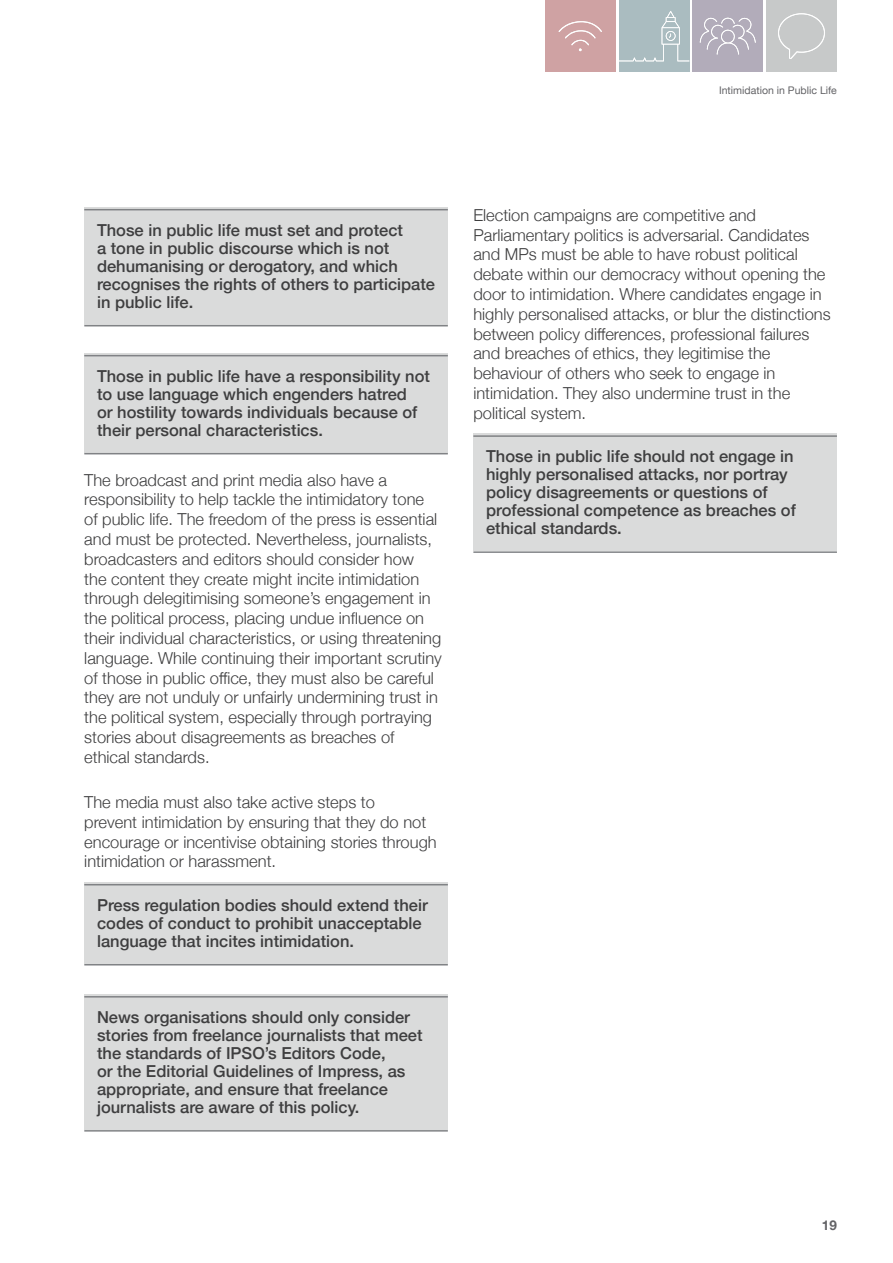
<style>
.page{position:relative;width:893px;height:1263px;background:#fff}
.page>*{position:absolute;margin:0;border:0;box-sizing:border-box;transform-origin:0 0}
._7_Body_Text{font:300 16.5px/19.8px "Helvetica Neue";color:#3e3e3f}
._12_Recomendations{font:500 16.5px/18px "Helvetica Neue";color:#3e3e3f}
.t1{font:700 13.5px "Helvetica Neue";color:#636366}
.t2{font:10.5px "Helvetica Neue";color:#636366}
</style>
<div class="page">
<div style="left:619px;top:1px;width:70px;height:71px;background:#aabcc0"></div>
<div style="left:545px;top:1px;width:71px;height:71px;background:#cfa2a3"></div>
<div style="left:692px;top:1px;width:71px;height:71px;background:#b2acba"></div>
<div style="left:766px;top:1px;width:71px;height:71px;background:#c7c9c9"></div>
<svg style="left:619px;top:11px;width:70px;height:50px"></svg>
<svg style="left:558px;top:21px;width:44px;height:30px"></svg>
<svg style="left:700px;top:17px;width:56px;height:38px"></svg>
<svg style="left:778px;top:13px;width:47px;height:46px"></svg>
<div style="left:84px;top:207px;width:364px;height:117px;background:#dadbdb"></div>
<hr style="left:84px;top:209px;width:364px;height:1px;background:#808285">
<hr style="left:84px;top:325px;width:364px;height:1px;background:#808285">
<div style="left:84px;top:353px;width:364px;height:99px;background:#dadbdb"></div>
<hr style="left:84px;top:355px;width:364px;height:1px;background:#808285">
<hr style="left:84px;top:453px;width:364px;height:1px;background:#808285">
<div style="left:84px;top:882px;width:364px;height:81px;background:#dadbdb"></div>
<hr style="left:84px;top:884px;width:364px;height:1px;background:#808285">
<hr style="left:84px;top:964px;width:364px;height:1px;background:#808285">
<div style="left:84px;top:994px;width:364px;height:135px;background:#dadbdb"></div>
<hr style="left:84px;top:996px;width:364px;height:1px;background:#808285">
<hr style="left:84px;top:1130px;width:364px;height:1px;background:#808285">
<div style="left:473px;top:433px;width:364px;height:118px;background:#dadbdb"></div>
<hr style="left:473px;top:435px;width:364px;height:2px;background:#808285">
<hr style="left:473px;top:551px;width:364px;height:2px;background:#808285">
<p class="t2" style="left:719px;top:83px;width:119px">Intimidation in Public Life</p>
<p class="_12_Recomendations" style="left:97px;top:220px;width:340px">Those in public life must set and protect<br>a tone in public discourse which is not dehumanising or derogatory, and which recognises the rights of others to participate in public life.</p>
<p class="_12_Recomendations" style="left:97px;top:366px;width:334px">Those in public life have a responsibility not to use language which engenders hatred<br>or hostility towards individuals because of their personal characteristics.</p>
<p class="_7_Body_Text" style="left:84px;top:468px;width:359px">The broadcast and print media also have a responsibility to help tackle the intimidatory tone<br>of public life. The freedom of the press is essential and must be protected. Nevertheless, journalists, broadcasters and editors should consider how<br>the content they create might incite intimidation through delegitimising someone’s engagement in the political process, placing undue influence on their individual characteristics, or using threatening language. While continuing their important scrutiny of those in public office, they must also be careful they are not unduly or unfairly undermining trust in the political system, especially through portraying stories about disagreements as breaches of ethical standards.</p>
<p class="_7_Body_Text" style="left:84px;top:791px;width:354px">The media must also take active steps to<br>prevent intimidation by ensuring that they do not encourage or incentivise obtaining stories through intimidation or harassment.</p>
<p class="_12_Recomendations" style="left:97px;top:895px;width:332px">Press regulation bodies should extend their codes of conduct to prohibit unacceptable language that incites intimidation.</p>
<p class="_12_Recomendations" style="left:97px;top:1007px;width:327px">News organisations should only consider stories from freelance journalists that meet the standards of IPSO’s Editors Code,<br>or the Editorial Guidelines of Impress, as appropriate, and ensure that freelance journalists are aware of this policy.</p>
<p class="_7_Body_Text" style="left:473px;top:204px;width:359px">Election campaigns are competitive and Parliamentary politics is adversarial. Candidates and MPs must be able to have robust political debate within our democracy without opening the door to intimidation. Where candidates engage in highly personalised attacks, or blur the distinctions between policy differences, professional failures and breaches of ethics, they legitimise the behaviour of others who seek to engage in intimidation. They also undermine trust in the political system.</p>
<p class="_12_Recomendations" style="left:486px;top:446px;width:311px">Those in public life should not engage in highly personalised attacks, nor portray policy disagreements or questions of professional competence as breaches of ethical standards.</p>
<p class="t1" style="left:822px;top:1214px;width:17px">19</p>
</div>
